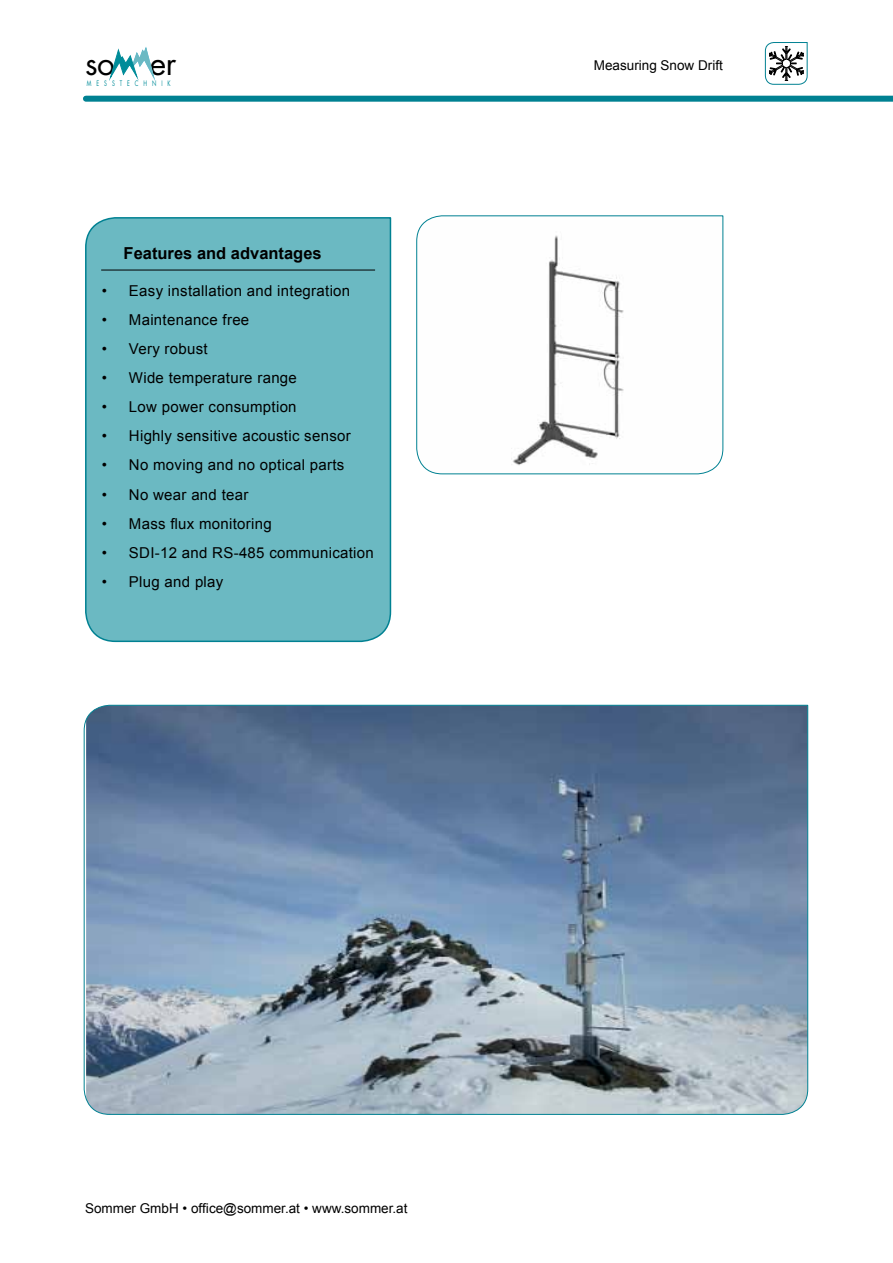
<style>
.page{position:relative;width:893px;height:1263px;background:#fff}
.page>*{position:absolute;margin:0;border:0;box-sizing:border-box;transform-origin:0 0}
.t1{font:31.5px "Futura";color:#000}
.t2{font:700 16.5px "Arial";color:#000}
.t3{font:15px "Arial";letter-spacing:.02em;color:#000}
.t4{font:13.5px "Arial";color:#000}
.t5{font:7.35px "Futura";letter-spacing:.96em;color:#008c99;scale:.7 1}
</style>
<div class="page">
<svg style="left:110px;top:47px;width:45px;height:33px"></svg>
<div style="left:86px;top:96px;width:807px;height:6px;background:#008192"></div>
<svg style="left:765px;top:42px;width:43px;height:43px"></svg>
<div style="left:85px;top:217px;width:307px;height:426px;background:#6bb9c2"></div>
<hr style="left:101px;top:270px;width:274px;height:1px;background:#000">
<svg style="left:84px;top:705px;width:724px;height:410px;background:#788ea7"></svg>
<svg style="left:416px;top:215px;width:307px;height:259px"></svg>
<h1 class="t1" style="left:85px;top:41px;width:93px">so er</h1>
<p class="t5" style="left:87px;top:78px;width:121px">MESSTECHNIK</p>
<p class="t2" style="left:124px;top:242px;width:200px">Features and advantages</p>
<p class="t3" style="left:102px;top:281px;width:250px">• Easy installation and integration</p>
<p class="t3" style="left:102px;top:310px;width:149px">• Maintenance free</p>
<p class="t3" style="left:102px;top:339px;width:107px">• Very robust</p>
<p class="t3" style="left:102px;top:368px;width:197px">• Wide temperature range</p>
<p class="t3" style="left:102px;top:397px;width:196px">• Low power consumption</p>
<p class="t3" style="left:102px;top:426px;width:250px">• Highly sensitive acoustic sensor</p>
<p class="t3" style="left:102px;top:455px;width:244px">• No moving and no optical parts</p>
<p class="t3" style="left:102px;top:484px;width:148px">• No wear and tear</p>
<p class="t3" style="left:102px;top:514px;width:171px">• Mass flux monitoring</p>
<p class="t3" style="left:102px;top:543px;width:273px">• SDI-12 and RS-485 communication</p>
<p class="t3" style="left:102px;top:572px;width:123px">• Plug and play</p>
<p class="t4" style="left:594px;top:56px;width:131px">Measuring Snow Drift</p>
<p class="t4" style="left:85px;top:1200px;width:324px">Sommer GmbH • office@sommer.at • www.sommer.at</p>
</div>
